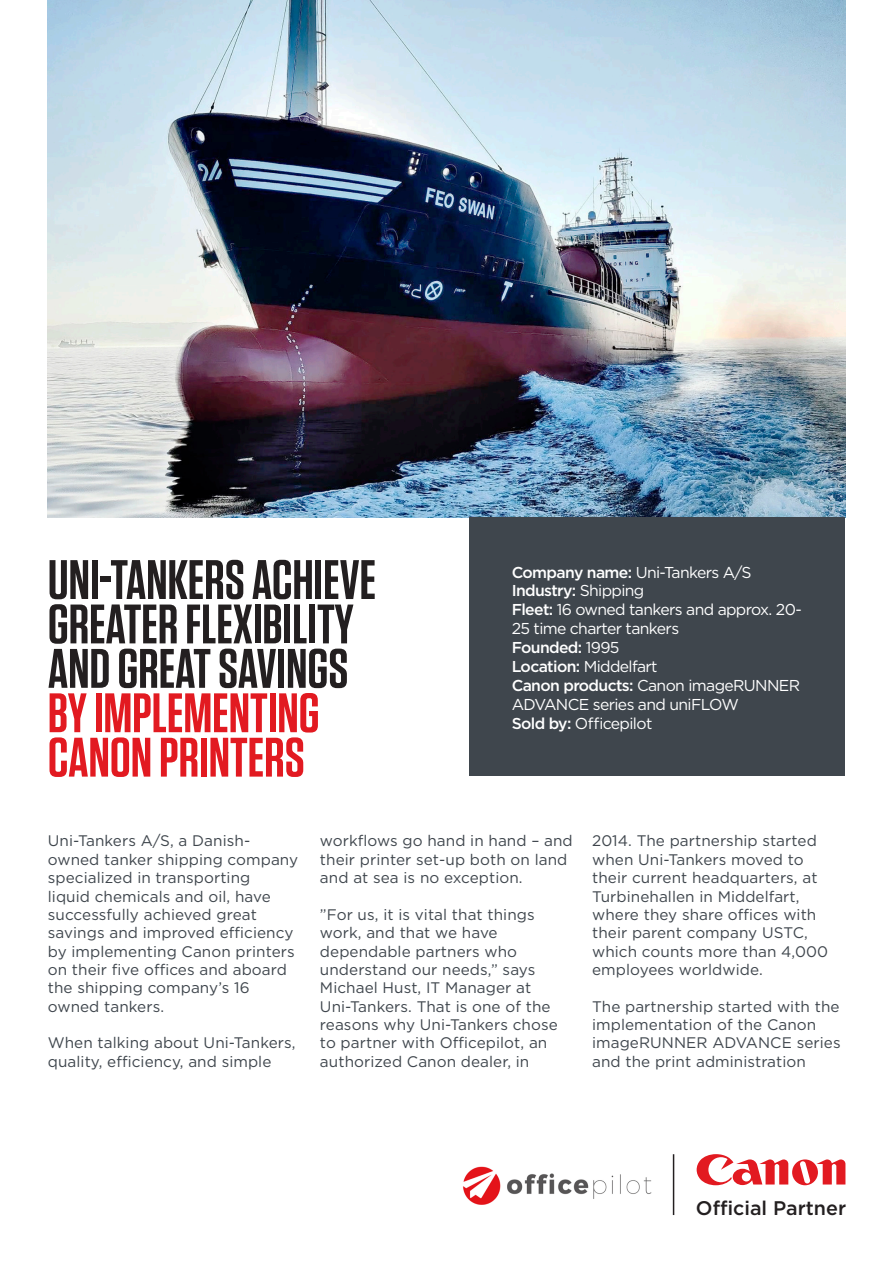
<style>
.page{position:relative;width:893px;height:1263px;background:#fff}
.page>*{position:absolute;margin:0;border:0;box-sizing:border-box;transform-origin:0 0}
.t1{font:600 55.5px/44.4px "Tungsten";color:#231f20}
.t2{font:600 55.5px "Tungsten";color:#e21a21}
.t3{font:500 19.65px "Gotham";color:#231f20}
.t4{font:15.75px/18.9px "Gotham";letter-spacing:-.04em;color:#fff}
.t5{font:500 15.75px "Gotham";letter-spacing:-.04em;color:#fff}
.Brødtekst_u__luft{font:15.3px/18.3px "Gotham";letter-spacing:.005em;color:#3f464d}
.s1{font-weight:500}
.s2{font-weight:400}
</style>
<div class="page">
<img style="left:48px;top:0;width:797px;height:518px">
<div style="left:469px;top:518px;width:376px;height:258px;background:#3f464d"></div>
<svg style="left:697px;top:1154px;width:148px;height:31px"></svg>
<hr style="left:673px;top:1154px;width:1px;height:61px;background:#231f20">
<img style="left:463px;top:1166px;width:189px;height:38px">
<p class="t1" style="left:48px;top:559px;width:330px">UNI-TANKERS ACHIEVE<br>GREATER FLEXIBILITY</p>
<p class="t1" style="left:48px;top:647px;width:302px">AND GREAT SAVINGS</p>
<p class="t2" style="left:48px;top:684px;width:273px">BY IMPLEMENTING</p>
<p class="t2" style="left:48px;top:728px;width:258px">CANON PRINTERS</p>
<p class="t4" style="left:512px;top:562px;width:241px"><span class="s1">Company name:</span> Uni-Tankers A/S</p>
<p class="t5" style="left:512px;top:580px;width:134px">Industry: <span class="s2">Shipping</span></p>
<p class="t4" style="left:512px;top:600px;width:292px"><span class="s1">Fleet:</span> 16 owned tankers and approx. 20-<br>25 time charter tankers</p>
<p class="t5" style="left:512px;top:637px;width:109px">Founded: <span class="s2">1995</span></p>
<p class="t4" style="left:512px;top:657px;width:147px"><span class="s1">Location:</span> Middelfart</p>
<p class="t4" style="left:512px;top:676px;width:290px"><span class="s1">Canon products:</span> Canon imageRUNNER<br>ADVANCE series and uniFLOW</p>
<p class="t4" style="left:512px;top:713px;width:142px"><span class="s1">Sold by:</span> Officepilot</p>
<p class="Brødtekst_u__luft" style="left:48px;top:831px;width:252px">Uni-Tankers A/S, a Danish&shy;owned tanker shipping company specialized in transporting<br>liquid chemicals and oil, have successfully achieved great savings and improved efficiency by implementing Canon printers on their five offices and aboard the shipping company’s 16 owned tankers.</p>
<p class="Brødtekst_u__luft" style="left:48px;top:1033px;width:249px">When talking about Uni-Tankers, quality, efficiency, and simple</p>
<p class="Brødtekst_u__luft" style="left:320px;top:831px;width:254px">workflows go hand in hand – and their printer set-up both on land and at sea is no exception.</p>
<p class="Brødtekst_u__luft" style="left:320px;top:905px;width:239px">”For us, it is vital that things work, and that we have dependable partners who understand our needs,” says<br>Michael Hust, IT Manager at<br>Uni-Tankers. That is one of the reasons why Uni-Tankers chose to partner with Officepilot, an authorized Canon dealer, in</p>
<p class="Brødtekst_u__luft" style="left:592px;top:831px;width:237px">2014. The partnership started when Uni-Tankers moved to their current headquarters, at<br>Turbinehallen in Middelfart, where they share offices with their parent company USTC, which counts more than 4,000 employees worldwide.</p>
<p class="Brødtekst_u__luft" style="left:592px;top:997px;width:250px">The partnership started with the implementation of the Canon imageRUNNER ADVANCE series and the print administration</p>
<p class="t3" style="left:696px;top:1195px;width:152px">Official Partner</p>
</div>
